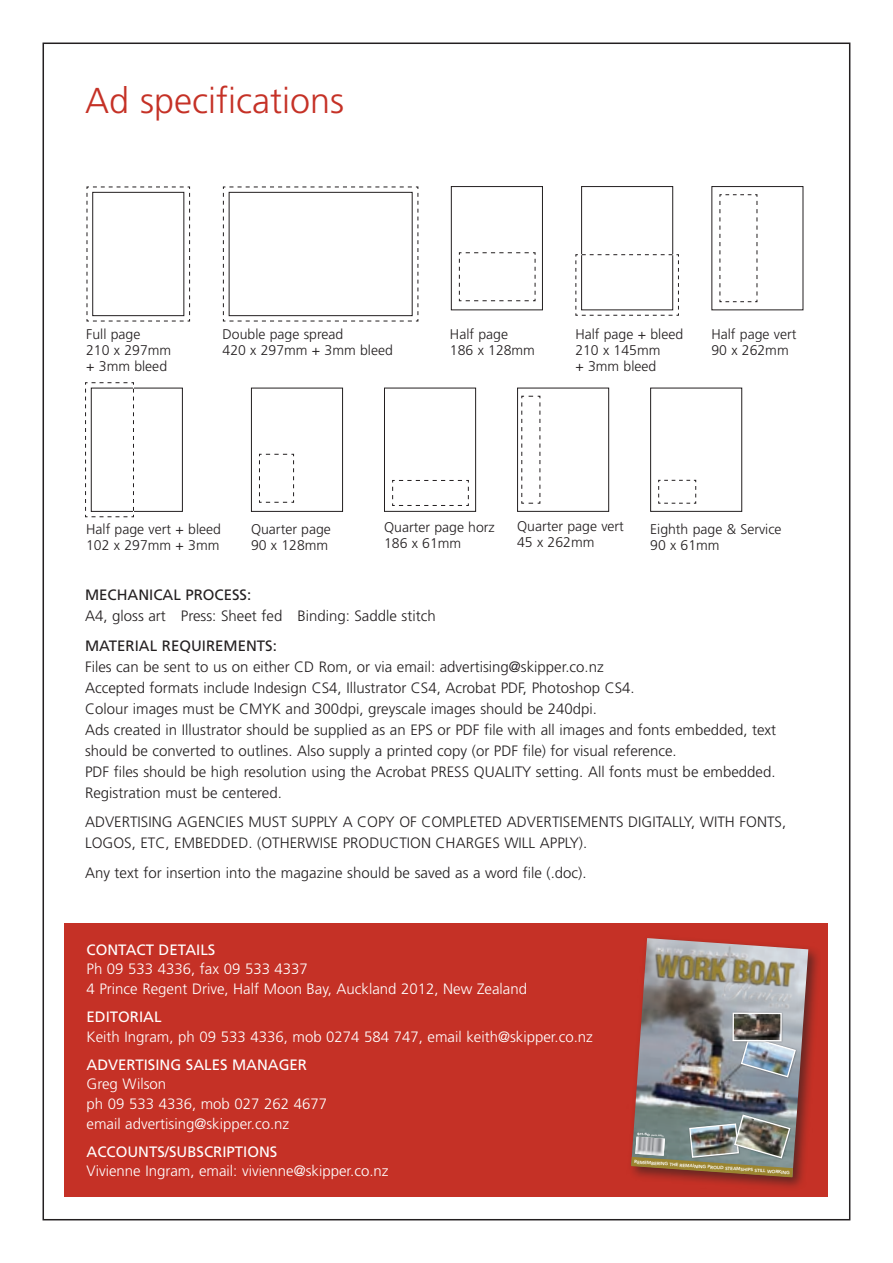
<style>
.page{position:relative;width:893px;height:1263px;background:#fff}
.page>*{position:absolute;margin:0;border:0;box-sizing:border-box;transform-origin:0 0}
.t1{font:300 36px "Frutiger";color:#c53126}
.t2{font:300 15px/21px "Frutiger";color:#231f20}
.t3{font:300 15px/19.6px "Frutiger";color:#fff}
.t4{font:15px "Frutiger";color:#fff}
.t5{font:15px "Frutiger";color:#231f20}
.t6{font:300 14.1px/16px "Frutiger";color:#231f20}
.t7{font:800 4.65px "Avenir";color:#fff}
.t8{font:700 expanded 1.95px "Helvetica Neue";color:#fff}
.s1{font-size:3.3px}
</style>
<div class="page">
<div style="left:65px;top:924px;width:763px;height:273px;background:#c53126"></div>
<div style="left:626px;top:933px;width:195px;height:257px;background:#231f20;opacity:.6"></div>
<img style="left:631px;top:938px;width:177px;height:239px">
<img style="left:642px;top:938px;width:166px;height:77px">
<img style="left:631px;top:1113px;width:162px;height:64px">
<svg style="left:729px;top:1008px;width:70px;height:72px;background:#a0acb6"></svg>
<img style="left:734px;top:1014px;width:46px;height:25px">
<div style="left:732px;top:1012px;width:50px;height:29px;border:1px solid #fff"></div>
<svg style="left:86px;top:186px;width:105px;height:136px"></svg>
<div style="left:93px;top:192px;width:91px;height:124px;background:#fff"></div>
<div style="left:92px;top:192px;width:92px;height:124px;border:1px solid #231f20"></div>
<svg style="left:222px;top:186px;width:197px;height:136px"></svg>
<div style="left:229px;top:192px;width:183px;height:124px;background:#fff"></div>
<div style="left:229px;top:192px;width:184px;height:124px;border:1px solid #231f20"></div>
<div style="left:451px;top:186px;width:92px;height:124px;border:1px solid #231f20"></div>
<svg style="left:458px;top:252px;width:78px;height:50px"></svg>
<div style="left:581px;top:186px;width:92px;height:124px;border:1px solid #231f20"></div>
<svg style="left:575px;top:254px;width:104px;height:62px"></svg>
<svg style="left:719px;top:194px;width:39px;height:109px"></svg>
<div style="left:91px;top:388px;width:92px;height:124px;border:1px solid #231f20"></div>
<svg style="left:85px;top:382px;width:49px;height:136px"></svg>
<div style="left:251px;top:388px;width:92px;height:124px;border:1px solid #231f20"></div>
<svg style="left:259px;top:453px;width:36px;height:50px"></svg>
<div style="left:384px;top:388px;width:92px;height:124px;border:1px solid #231f20"></div>
<svg style="left:392px;top:480px;width:77px;height:26px"></svg>
<div style="left:650px;top:388px;width:92px;height:124px;border:1px solid #231f20"></div>
<svg style="left:658px;top:479px;width:39px;height:25px"></svg>
<div style="left:517px;top:388px;width:92px;height:124px;border:1px solid #231f20"></div>
<svg style="left:521px;top:395px;width:20px;height:109px"></svg>
<h1 class="t1" style="left:85px;top:80px;width:261px">Ad specifications</h1>
<p class="t6" style="left:86px;top:326px;width:87px">Full page<br>210 x 297mm + 3mm bleed</p>
<p class="t6" style="left:575px;top:326px;width:109px">Half page + bleed<br>210 x 145mm<br>+ 3mm bleed</p>
<p class="t6" style="left:711px;top:326px;width:86px">Half page vert<br>90 x 262mm</p>
<p class="t6" style="left:223px;top:326px;width:172px">Double page spread<br>420 x 297mm + 3mm bleed</p>
<p class="t6" style="left:450px;top:326px;width:87px">Half page<br>186 x 128mm</p>
<p class="t6" style="left:517px;top:518px;width:108px">Quarter page vert<br>45 x 262mm</p>
<p class="t6" style="left:86px;top:521px;width:136px">Half page vert + bleed<br>102 x 297mm + 3mm</p>
<p class="t6" style="left:251px;top:521px;width:81px">Quarter page<br>90 x 128mm</p>
<p class="t6" style="left:384px;top:519px;width:112px">Quarter page horz<br>186 x 61mm</p>
<p class="t6" style="left:650px;top:521px;width:133px">Eighth page &amp; Service<br>90 x 61mm</p>
<p class="t5" style="left:85px;top:585px;width:168px">M ECHANICAL PROCESS:</p>
<p class="t2" style="left:85px;top:605px;width:352px">A4, gloss art Press: Sheet fed B inding: Saddle stitch</p>
<p class="t5" style="left:85px;top:636px;width:193px">MATERIAL REQUIREMENTS:</p>
<p class="t2" style="left:85px;top:656px;width:693px">Files can be sent to us on either C D Rom, or via email: advertising@skipper.co.nz<br>Accepted formats include Indesign CS4, Illustrator CS4, Acrobat PDF, Photoshop CS4.<br>Colour images must be C MYK and 300dpi, greyscale images should be 240dpi.<br>Ads created in Illustrator should be supplied as an EPS or PDF file with all images and fonts embedded, text should be converted to outlines. Also supply a printed copy (or PDF file) for visual reference.<br>PDF files should be high resolution using the Acrobat press QUALITY setting. All fonts must be embedded.<br>Registration must be centered.</p>
<p class="t2" style="left:85px;top:811px;width:37px">ADVERTISIN</p>
<p class="t2" style="left:162px;top:811px;width:45px">G AGENCIES</p>
<p class="t2" style="left:248px;top:811px;width:223px">MUST SUPPLY A COPY OF COMPLETE</p>
<p class="t2" style="left:492px;top:811px;width:52px">D ADVERTISE</p>
<p class="t2" style="left:578px;top:811px;width:22px">MENTS</p>
<p class="t2" style="left:628px;top:811px;width:82px">DIGITALLY, WITH</p>
<p class="t2" style="left:740px;top:811px;width:10px">FONTS</p>
<p class="t2" style="left:782px;top:811px;width:6px">,</p>
<p class="t2" style="left:85px;top:828px;width:504px;line-height:29.5px;text-align:right">APPLY).<br>Any text for insertion into the magazine should be saved as a word file (.doc).</p>
<p class="t2" style="left:85px;top:832px;width:186px">LOGOS, ETC, EMBEDDED. (OTHERWISE</p>
<p class="t2" style="left:343px;top:832px;width:56px">PRODUCTION</p>
<p class="t2" style="left:436px;top:832px;width:78px">CHARGES WILL</p>
<p class="t4" style="left:87px;top:940px;width:130px">CONTACT DETAILS</p>
<p class="t3" style="left:87px;top:959px;width:442px">Ph 09 533 4336, fax 09 533 4337<br>4 Prince Regent Drive, Half Moon Bay, Auckland 2012, New Zealand</p>
<p class="t4" style="left:87px;top:1008px;width:77px">E DITORIAL</p>
<p class="t3" style="left:87px;top:1026px;width:508px">Keith Ingram, ph 09 533 4336, mob 0274 584 747, email keith@skipper.co.nz</p>
<p class="t4" style="left:87px;top:1056px;width:222px">ADVERTISING SALES MANAGER</p>
<p class="t3" style="left:87px;top:1074px;width:242px">Greg Wilson<br>ph 09 533 4336, mob 027 262 4677 email advertising@skipper.co.nz</p>
<p class="t4" style="left:87px;top:1143px;width:11px">ACC</p>
<p class="t4" style="left:116px;top:1143px;width:163px">OUNTS/SUBSCRIPTIONS</p>
<p class="t3" style="left:87px;top:1161px;width:303px">Vivienne Ingram, email: vivienne@skipper.co.nz</p>
<p class="t8" style="left:637px;top:1133px;width:28px;rotate:4deg"><span class="s1">$11.50</span> (incl GST)</p>
<p class="t7" style="left:634px;top:1159px;width:157px;rotate:4deg">remembering the remaining proud steamships still working</p>
</div>
